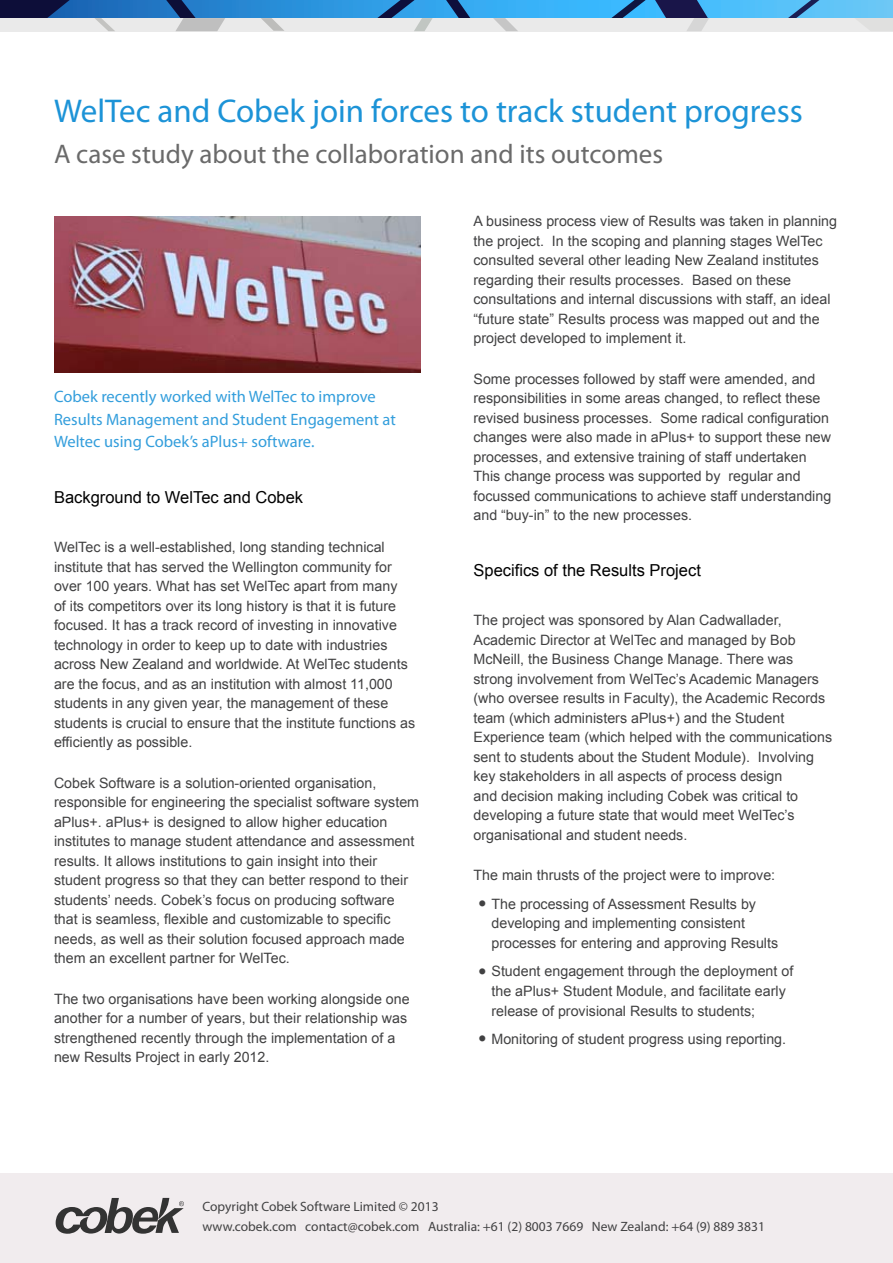
<style>
.page{position:relative;width:893px;height:1263px;background:#fff}
.page>*{position:absolute;margin:0;border:0;box-sizing:border-box;transform-origin:0 0}
.t1{font:33px "Myriad Pro";color:#1c93d7}
.t2{font:27px "Myriad Pro";color:#6a6a6a}
.t3{font:16.5px/22.5px "Myriad Pro";color:#339edc}
.t4{font:16.5px "Arial";color:#000}
.t5{font:14.25px/19.5px "Arial";color:#414142}
.t6{font:13.5px/19.5px "Myriad Pro";color:#414142}
.s1{font-size:24px}
</style>
<div class="page">
<div style="left:0;top:1173px;width:893px;height:90px;background:#f1ecee"></div>
<svg style="left:56px;top:1198px;width:128px;height:36px"></svg>
<svg style="left:70px;top:0;width:823px;height:18px;background:#39a2e6"></svg>
<svg style="left:446px;top:0;width:24px;height:18px"></svg>
<svg style="left:611px;top:0;width:35px;height:18px"></svg>
<svg style="left:788px;top:0;width:31px;height:18px"></svg>
<svg style="left:0;top:0;width:70px;height:18px"></svg>
<div style="left:0;top:18px;width:893px;height:13px;background:#eaeaea"></div>
<svg style="left:655px;top:0;width:54px;height:31px"></svg>
<svg style="left:493px;top:18px;width:25px;height:13px"></svg>
<svg style="left:377px;top:0;width:56px;height:31px"></svg>
<svg style="left:261px;top:18px;width:23px;height:13px"></svg>
<svg style="left:166px;top:0;width:59px;height:31px;background:#668eb5"></svg>
<svg style="left:95px;top:18px;width:20px;height:13px"></svg>
<svg style="left:856px;top:18px;width:37px;height:13px"></svg>
<img style="left:54px;top:216px;width:366px;height:156px">
<h1 class="t1" style="left:54px;top:91px;width:750px">WelTec and Cobek join forces to track student progress</h1>
<h2 class="t2" style="left:54px;top:137px;width:611px">A case study about the collaboration and its outcomes</h2>
<p class="t3" style="left:54px;top:385px;width:343px">Cobek recently worked with WelTec to improve<br>Results Management and Student Engagement at<br>Weltec using Cobek’s aPlus+ software.</p>
<p class="t4" style="left:54px;top:486px;width:251px">Background to WelTec and Cobek</p>
<p class="t5" style="left:54px;top:538px;width:363px">WelTec is a well-established, long standing technical institute that has served the Wellington community for over 100 years. What has set WelTec apart from many<br>of its competitors over its long history is that it is future focused. It has a track record of investing in innovative technology in order to keep up to date with industries across New Zealand and worldwide. At WelTec students are the focus, and as an institution with almost 11,000 students in any given year, the management of these students is crucial to ensure that the institute functions as efficiently as possible.</p>
<p class="t5" style="left:54px;top:773px;width:367px">Cobek Software is a solution-oriented organisation, responsible for engineering the specialist software system aPlus+. aPlus+ is designed to allow higher education institutes to manage student attendance and assessment results. It allows institutions to gain insight into their student progress so that they can better respond to their students’ needs. Cobek’s focus on producing software that is seamless, flexible and customizable to specific needs, as well as their solution focused approach made them an excellent partner for WelTec.</p>
<p class="t5" style="left:54px;top:989px;width:357px">The two organisations have been working alongside one another for a number of years, but their relationship was strengthened recently through the implementation of a new Results Project in early 2012.</p>
<p class="t5" style="left:473px;top:212px;width:365px">A business process view of Results was taken in planning the project. In the scoping and planning stages WelTec consulted several other leading New Zealand institutes regarding their results processes. Based on these consultations and internal discussions with staff, an ideal “future state” Results process was mapped out and the project developed to implement it.</p>
<p class="t5" style="left:473px;top:369px;width:359px">Some processes followed by staff were amended, and responsibilities in some areas changed, to reflect these revised business processes. Some radical configuration changes were also made in aPlus+ to support these new processes, and extensive training of staff undertaken This change process was supported by regular and focussed communications to achieve staff understanding and “buy-in” to the new processes.</p>
<p class="t4" style="left:473px;top:559px;width:229px">Specifics of the Results Project</p>
<p class="t5" style="left:473px;top:611px;width:360px">The project was sponsored by Alan Cadwallader, Academic Director at WelTec and managed by Bob McNeill, the Business Change Manage. There was strong involvement from WelTec’s Academic Managers (who oversee results in Faculty), the Academic Records team (which administers aPlus+) and the Student Experience team (which helped with the communications sent to students about the Student Module). Involving key stakeholders in all aspects of process design<br>and decision making including Cobek was critical to developing a future state that would meet WelTec’s organisational and student needs.</p>
<p class="t5" style="left:473px;top:866px;width:303px">The main thrusts of the project were to improve:</p>
<p class="t5" style="left:491px;top:894px;width:288px;text-indent:-14px"><span class="s1">•</span> The processing of Assessment Results by developing and implementing consistent processes for entering and approving Results</p>
<p class="t5" style="left:491px;top:962px;width:303px;text-indent:-14px"><span class="s1">•</span> Student engagement through the deployment of the aPlus+ Student Module, and facilitate early release of provisional Results to students;</p>
<p class="t5" style="left:478px;top:1029px;width:310px"><span class="s1">•</span> Monitoring of student progress using reporting.</p>
<p class="t6" style="left:203px;top:1197px;width:564px">Copyright Cobek Software Limited © 2013<br>www.cobek.com contact@cobek.com Australia: +61 (2) 8003 7669 New Zealand: +64 (9) 889 3831</p>
</div>
